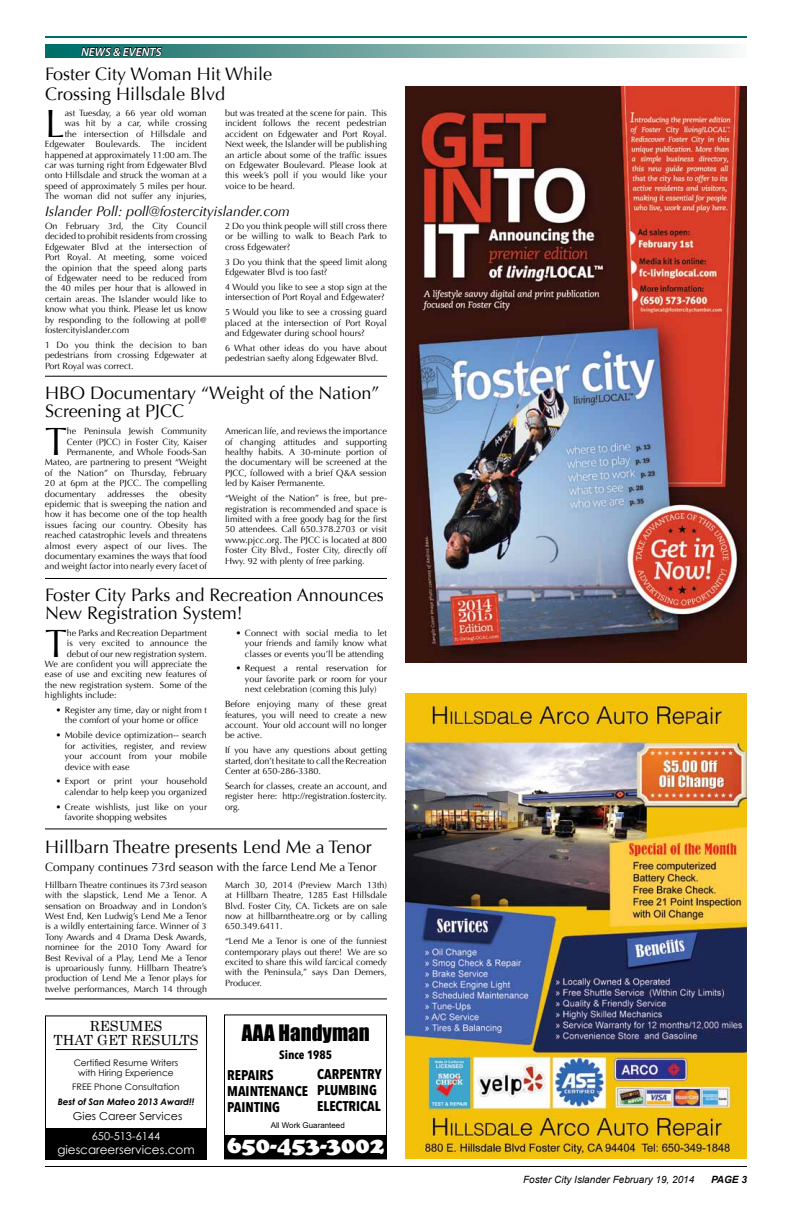
<style>
.page{position:relative;width:792px;height:1224px;background:#fff}
.page>*{position:absolute;margin:0;border:0;box-sizing:border-box;transform-origin:0 0}
.t1{font:39.4px "Optima";color:#000}
.t2{font:900 23.9px "Cooper";color:#fff}
.t3{font:21px "Impact";color:#000}
.t4{font:18px/18px "Optima";color:#000}
.t5{font:700 14px/16px "Avenir Next Condensed";color:#000}
.t6{font:italic 14px "Optima";color:#000}
.t7{font:14px/14px "Century";color:#000;text-align:center}
.t8{font:12px "Optima";color:#000}
.t9{font:12px "Century Gothic";color:#fff}
.t10{font:italic 600 12px "Myriad Pro";color:#fff}
.t11{font:700 12px "Avenir Next Condensed";color:#000}
.t12{font:11px "Century Gothic";color:#000}
.t13{font:11px "Century Gothic";color:#fff}
.t14{font:italic 10px "Arial";color:#000}
.t15{font:italic 700 10px "Arial";color:#000}
.t16{font:9px/10.4px "Optima";color:#000;text-align:justify}
.t17{font:9px/10px "Century Gothic";color:#000;text-align:center}
.t18{font:italic 700 9px "Century Gothic";color:#000}
.t19{font:8px "Arial";color:#000}
</style>
<div class="page">
<hr style="left:45px;top:998px;width:342px;height:1px;background:#000">
<hr style="left:45px;top:36px;width:702px;height:2px;background:#006e67">
<svg style="left:45px;top:45px;width:692px;height:12px;background:#84b2af"></svg>
<svg style="left:81px;top:44px;width:81px;height:14px"></svg>
<hr style="left:45px;top:1166px;width:702px;height:1px;background:#000">
<div style="left:45px;top:1128px;width:162px;height:31px;background:#000"></div>
<div style="left:45px;top:1015px;width:162px;height:144px;border:1px solid #000"></div>
<hr style="left:56px;top:1049px;width:141px;height:1px;background:#000">
<div style="left:224px;top:1136px;width:162px;height:23px;background:#000"></div>
<div style="left:224px;top:1014px;width:163px;height:145px;border:1px solid #000"></div>
<img style="left:405px;top:87px;width:342px;height:576px">
<hr style="left:45px;top:578px;width:342px;height:1px;background:#000">
<img style="left:405px;top:694px;width:342px;height:465px">
<hr style="left:45px;top:828px;width:342px;height:1px;background:#000">
<hr style="left:45px;top:376px;width:342px;height:1px;background:#000">
<h3 class="t10" style="left:81px;top:44px;width:82px">NEWS &amp; EVENTS</h3>
<h3 class="t4" style="left:45px;top:64px;width:229px;line-height:20px">Foster City Woman Hit While<br>Crossing Hillsdale Blvd</h3>
<p class="t16" style="left:45px;top:108px;width:164px;text-align:right">ast Tuesday, a 66 year old woman<br>was hit by a car, while crossing<br>the intersection of Hillsdale and Edgewater Boulevards. The incident happened at approximately 11:00 am. The car was turning right from Edgewater Blvd onto Hillsdale and struck the woman at a speed of approximately 5 miles per hour.<br>The woman did not suffer any injuries,</p>
<p class="t16" style="left:225px;top:108px;width:164px">but was treated at the scene for pain. This incident follows the recent pedestrian accident on Edgewater and Port Royal.<br>Next week, the Islander will be publishing an article about some of the traffic issues on Edgewater Boulevard. Please look at this week’s poll if you would like your voice to be heard.</p>
<h3 class="t6" style="left:45px;top:203px;width:246px">Islander Poll: poll@fostercityislander.com</h3>
<p class="t16" style="left:225px;top:221px;width:163px">2 Do you think people will still cross there or be willing to walk to Beach Park to cross Edgewater?</p>
<p class="t16" style="left:225px;top:257px;width:164px">3 Do you think that the speed limit along<br>Edgewater Blvd is too fast?</p>
<p class="t16" style="left:225px;top:282px;width:163px">4 Would you like to see a stop sign at the intersection of Port Royal and Edgewater?</p>
<p class="t16" style="left:225px;top:307px;width:163px">5 Would you like to see a crossing guard placed at the intersection of Port Royal and Edgewater during school hours?</p>
<p class="t16" style="left:225px;top:343px;width:163px">6 What other ideas do you have about pedestrian saefty along Edgewater Blvd.</p>
<h1 class="t1" style="left:45px;top:101px;width:21px">L</h1>
<p class="t16" style="left:45px;top:221px;width:164px">On February 3rd, the City Council decided to prohibit residents from crossing Edgewater Blvd at the intersection of Port Royal. At meeting, some voiced the opinion that the speed along parts of Edgewater need to be reduced from the 40 miles per hour that is allowed in certain areas. The Islander would like to know what you think. Please let us know by responding to the following at poll@ fostercityislander.com</p>
<p class="t16" style="left:45px;top:340px;width:164px">1 Do you think the decision to ban pedestrians from crossing Edgewater at Port Royal was correct.</p>
<h3 class="t4" style="left:45px;top:384px;width:336px">HBO Documentary “Weight of the Nation”<br>Screening at PJCC</h3>
<h1 class="t1" style="left:45px;top:419px;width:23px">T</h1>
<p class="t16" style="left:67px;top:426px;width:142px">he Peninsula Jewish Community</p>
<p class="t16" style="left:67px;top:437px;width:142px">Center (PJCC) in Foster City, Kaiser</p>
<p class="t16" style="left:67px;top:447px;width:142px">Permanente, and Whole Foods-San</p>
<p class="t16" style="left:45px;top:457px;width:163px">Mateo, are partnering to present “Weight</p>
<p class="t16" style="left:45px;top:468px;width:164px">of the Nation” on Thursday, February</p>
<p class="t16" style="left:45px;top:478px;width:163px">20 at 6pm at the PJCC. The compelling</p>
<p class="t16" style="left:45px;top:489px;width:53px">documentary</p>
<p class="t16" style="left:107px;top:489px;width:39px">addresses</p>
<p class="t16" style="left:156px;top:489px;width:14px">the</p>
<p class="t16" style="left:45px;top:489px;width:164px;text-indent:134px">obesity epidemic that is sweeping the nation and how it has become one of the top health issues facing our country. Obesity has reached catastrophic levels and threatens almost every aspect of our lives. The documentary examines the ways that food and weight factor into nearly every facet of</p>
<p class="t16" style="left:225px;top:426px;width:164px">American life, and reviews the importance of changing attitudes and supporting healthy habits. A 30-minute portion of the documentary will be screened at the PJCC, followed with a brief Q&amp;A session led by Kaiser Permanente.</p>
<p class="t16" style="left:225px;top:493px;width:164px">“Weight of the Nation” is free, but pre&shy;registration is recommended and space is limited with a free goody bag for the first 50 attendees. Call 650.378.2703 or visit www.pjcc.org. The PJCC is located at 800<br>Foster City Blvd., Foster City, directly off Hwy. 92 with plenty of free parking.</p>
<h3 class="t4" style="left:45px;top:586px;width:340px">Foster City Parks and Recreation Announces<br>New Registration System!</h3>
<h1 class="t1" style="left:45px;top:620px;width:23px">T</h1>
<p class="t16" style="left:67px;top:628px;width:142px">he Parks and Recreation Department</p>
<p class="t16" style="left:67px;top:638px;width:142px">is very excited to announce the</p>
<p class="t16" style="left:67px;top:648px;width:142px">debut of our new registration system.</p>
<p class="t16" style="left:45px;top:659px;width:164px">We are confident you will appreciate the</p>
<p class="t16" style="left:45px;top:669px;width:163px">ease of use and exciting new features of</p>
<p class="t16" style="left:45px;top:680px;width:163px">the new registration system. Some of the</p>
<p class="t16" style="left:45px;top:690px;width:73px">highlights include:</p>
<p class="t16" style="left:56px;top:705px;width:152px;text-align:center">• Register any time, day or night from t the comfort of your home or office</p>
<p class="t16" style="left:65px;top:730px;width:144px;text-indent:-9px">• Mobile device optimization-- search for activities, register, and review your account from your mobile device with ease</p>
<p class="t16" style="left:56px;top:776px;width:153px;text-align:right">• Export or print your household calendar to help keep you organized</p>
<p class="t16" style="left:65px;top:802px;width:144px;text-indent:-9px">• Create wishlists, just like on your favorite shopping websites</p>
<p class="t16" style="left:245px;top:628px;width:144px;text-indent:-9px">• Connect with social media to let your friends and family know what classes or events you’ll be attending</p>
<p class="t16" style="left:245px;top:663px;width:144px;text-indent:-9px">• Request a rental reservation for your favorite park or room for your next celebration (coming this July)</p>
<p class="t16" style="left:225px;top:699px;width:163px">Before enjoying many of these great features, you will need to create a new account. Your old account will no longer be active.</p>
<p class="t16" style="left:225px;top:745px;width:163px">If you have any questions about getting started, don’t hesitate to call the Recreation Center at 650-286-3380.</p>
<p class="t16" style="left:225px;top:781px;width:163px">Search for classes, create an account, and register here: http://registration.fostercity. org.</p>
<h3 class="t4" style="left:45px;top:838px;width:328px">Hillbarn Theatre presents Lend Me a Tenor</h3>
<h3 class="t8" style="left:45px;top:860px;width:333px">Company continues 73rd season with the farce Lend Me a Tenor</h3>
<p class="t16" style="left:225px;top:880px;width:164px">March 30, 2014 (Preview March 13th) at Hillbarn Theatre, 1285 East Hillsdale Blvd. Foster City, CA. Tickets are on sale now at hillbarntheatre.org or by calling 650.349.6411.</p>
<p class="t16" style="left:225px;top:936px;width:164px">“Lend Me a Tenor is one of the funniest contemporary plays out there! We are so excited to share this wild farcical comedy with the Peninsula,” says Dan Demers, Producer.</p>
<p class="t16" style="left:45px;top:880px;width:164px">Hillbarn Theatre continues its 73rd season with the slapstick, Lend Me a Tenor. A sensation on Broadway and in London’s West End, Ken Ludwig’s Lend Me a Tenor is a wildly entertaining farce. Winner of 3<br>Tony Awards and 4 Drama Desk Awards, nominee for the 2010 Tony Award for Best Revival of a Play, Lend Me a Tenor is uproariously funny. Hillbarn Theatre’s production of Lend Me a Tenor plays for twelve performances, March 14 through</p>
<h3 class="t7" style="left:54px;top:1018px;width:146px">RESUMES<br>THAT GET RESULTS</h3>
<p class="t17" style="left:74px;top:1057px;width:106px">Certified Resume Writers with Hiring Experience</p>
<p class="t17" style="left:72px;top:1082px;width:109px">FREE Phone Consultation</p>
<p class="t18" style="left:58px;top:1096px;width:138px">Best of San Mateo 2013 Award!!</p>
<p class="t12" style="left:73px;top:1109px;width:111px">Gies Career Services</p>
<p class="t13" style="left:92px;top:1129px;width:70px">650-513-6144</p>
<h3 class="t9" style="left:57px;top:1143px;width:139px">giescareerservices.com</h3>
<h3 class="t3" style="left:242px;top:1016px;width:130px">AAA Handyman</h3>
<h3 class="t11" style="left:279px;top:1047px;width:54px">Since 1985</h3>
<h3 class="t5" style="left:227px;top:1067px;width:82px">REPAIRS<br>MAINTENANCE<br>PAINTING</h3>
<p class="t19" style="left:271px;top:1120px;width:76px">All Work Guaranteed</p>
<h2 class="t2" style="left:227px;top:1131px;width:159px">650-453-3002</h2>
<h3 class="t5" style="left:317px;top:1066px;width:66px">CARPENTRY<br>PLUMBING<br>ELECTRICAL</h3>
<p class="t14" style="left:523px;top:1173px;width:173px">Foster City Islander February 19, 2014</p>
<p class="t15" style="left:711px;top:1173px;width:37px">PAGE 3</p>
</div>
